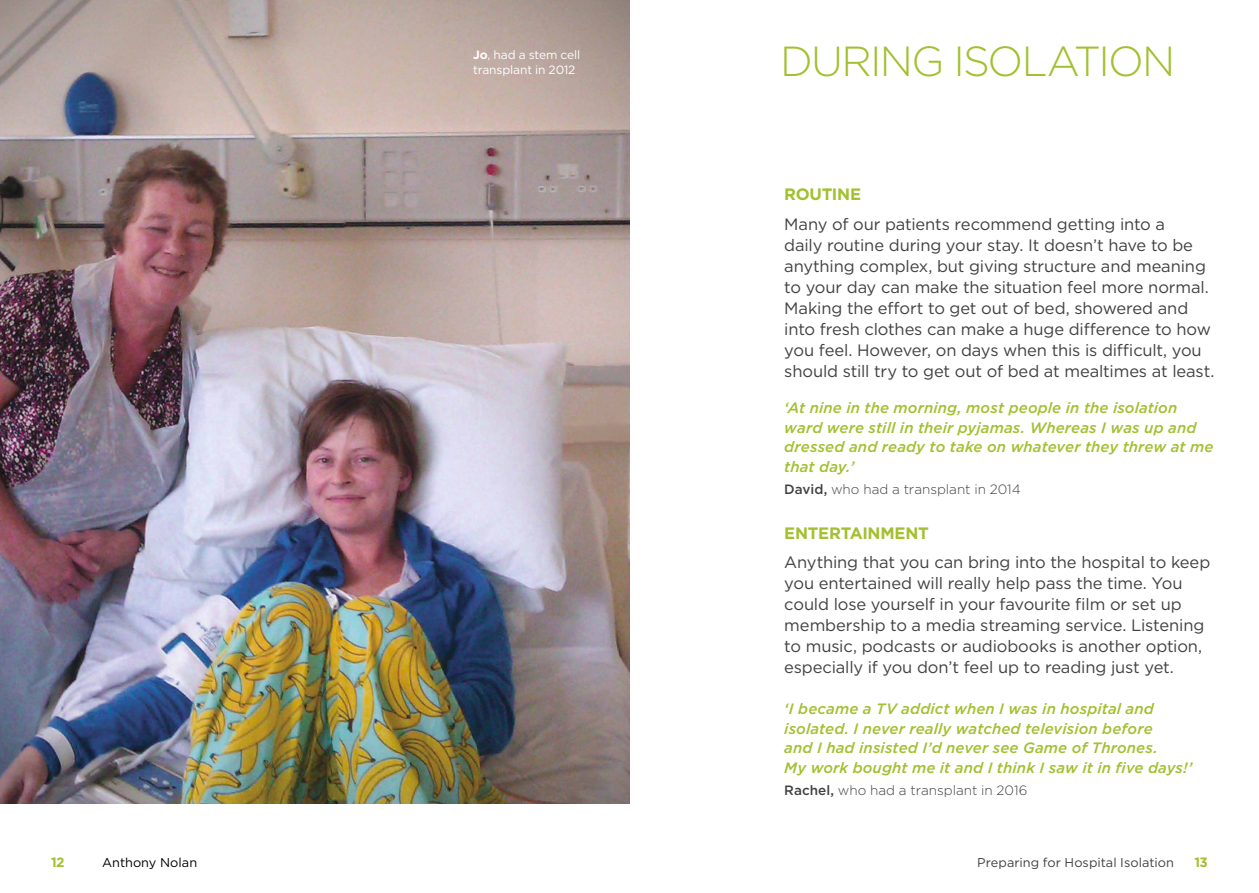
<style>
.page{position:relative;width:1259px;height:893px;background:#fff}
.page>*{position:absolute;margin:0;border:0;box-sizing:border-box;transform-origin:0 0}
.t1{font:300 42px "Gotham";letter-spacing:-.045em;color:#a2c02f}
.t2{font:16.5px/21px "Gotham";letter-spacing:-.01em;color:#414042}
.t3{font:700 16.5px "Gotham";letter-spacing:-.015em;color:#a2c02f}
.t4{font:italic 500 15px/19.5px "Gotham";letter-spacing:.005em;color:#a2c02f}
.t5{font:300 13.5px "Gotham";color:#414042}
.t6{font:700 13.5px "Gotham";color:#a2c02f}
.t7{font:12.75px "Gotham";color:#414042}
.t8{font:12.75px "Gotham";letter-spacing:.005em;color:#000}
.t9{font:12px/15px "Gotham";letter-spacing:-.01em;color:#fff}
.s1{font-weight:700}
.s2{font-weight:500}
</style>
<div class="page">
<img style="left:0;top:0;width:629px;height:804px">
<p class="t9" style="left:473px;top:46px;width:109px"><span class="s1">Jo</span>, had a stem cell transplant in 2012</p>
<h1 class="t1" style="left:780px;top:35px;width:397px">DURING ISOLATION</h1>
<p class="t3" style="left:784px;top:184px;width:78px">ROUTINE</p>
<p class="t2" style="left:784px;top:213px;width:431px">Many of our patients recommend getting into a<br>daily routine during your stay. It doesn’t have to be anything complex, but giving structure and meaning to your day can make the situation feel more normal.<br>Making the effort to get out of bed, showered and into fresh clothes can make a huge difference to how you feel. However, on days when this is difficult, you should still try to get out of bed at mealtimes at least.</p>
<p class="t4" style="left:784px;top:398px;width:431px">‘At nine in the morning, most people in the isolation ward were still in their pyjamas. Whereas I was up and dressed and ready to take on whatever they threw at me that day.’</p>
<p class="t5" style="left:784px;top:481px;width:238px"><span class="s2">David,</span> who had a transplant in 2014</p>
<p class="t3" style="left:784px;top:522px;width:146px">ENTERTAINMENT</p>
<p class="t2" style="left:784px;top:552px;width:427px">Anything that you can bring into the hospital to keep you entertained will really help pass the time. You could lose yourself in your favourite film or set up membership to a media streaming service. Listening to music, podcasts or audiobooks is another option, especially if you don’t feel up to reading just yet.</p>
<p class="t4" style="left:784px;top:699px;width:410px">‘I became a TV addict when I was in hospital and isolated. I never really watched television before<br>and I had insisted I’d never see Game of Thrones.<br>My work bought me it and I think I saw it in five days!’</p>
<p class="t5" style="left:784px;top:781px;width:245px"><span class="s2">Rachel,</span> who had a transplant in 2016</p>
<p class="t6" style="left:51px;top:854px;width:15px">12</p>
<p class="t8" style="left:102px;top:855px;width:97px">Anthony Nolan</p>
<p class="t7" style="left:977px;top:855px;width:198px">Preparing for Hospital Isolation</p>
<p class="t6" style="left:1194px;top:854px;width:15px">13</p>
</div>
